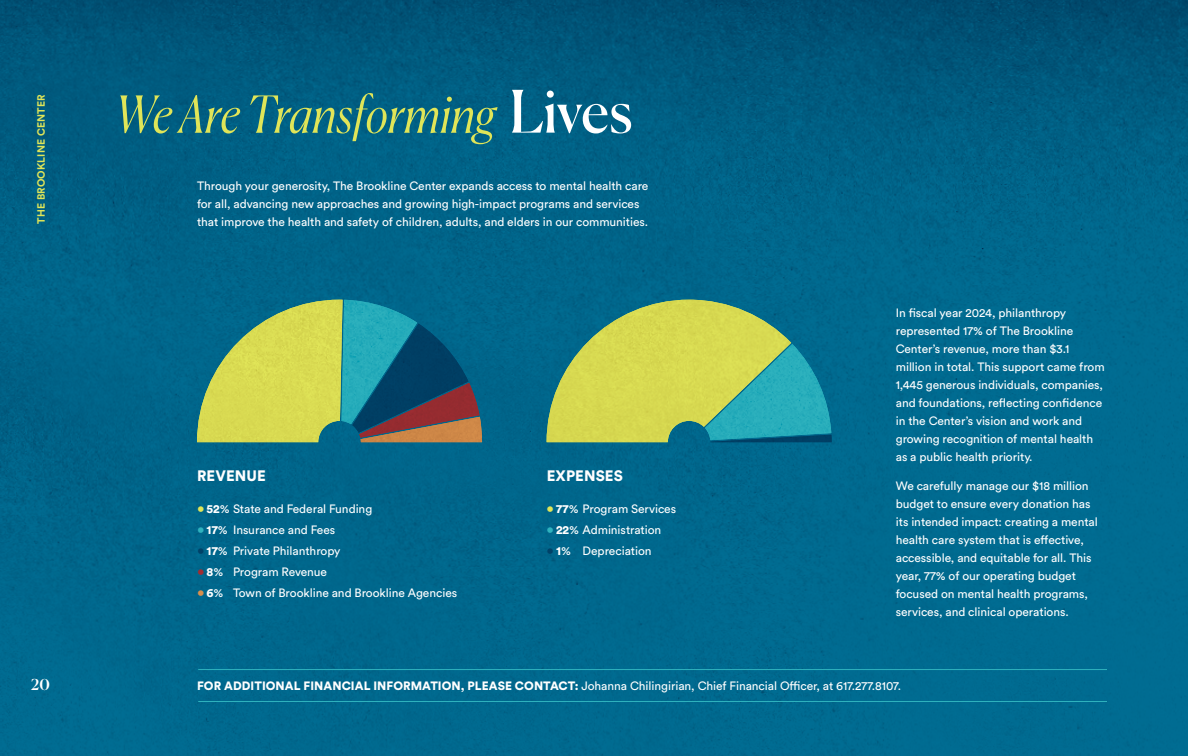
<style>
.page{position:relative;width:1188px;height:756px;background:#fff}
.page>*{position:absolute;margin:0;border:0;box-sizing:border-box;transform-origin:0 0}
.t1{font:58.5px "Canela";letter-spacing:-.01em;color:#fff}
.t2{font:italic 300 51px "Canela";letter-spacing:-.005em;color:#e0e558}
.t3{font:900 15px "Circular Std";letter-spacing:.005em;color:#fff}
.t4{font:500 15px "Canela";color:#fff}
.t5{font:12px/18px "Circular Std";letter-spacing:-.005em;color:#fff}
.t6{font:700 10.5px "Circular Std";letter-spacing:.01em;color:#e0e558}
.s1{font-size:13.5px;color:#e0e558}
.s2{font-weight:900}
.s3{font-size:13.5px;color:#2fb2be}
.s4{font-size:13.5px;color:#004268}
.s5{font-size:13.5px;color:#9f2d33}
.s6{font-size:13.5px;color:#d88f4d}
</style>
<div class="page">
<img style="left:0;top:0;width:1188px;height:756px">
<svg style="left:197px;top:300px;width:285px;height:142px"></svg>
<img style="left:352px;top:324px;width:116px;height:109px">
<svg style="left:791px;top:300px;width:41px;height:142px"></svg>
<img style="left:547px;top:300px;width:244px;height:142px">
<hr style="left:198px;top:669px;width:909px;height:1px;background:#2fb2be">
<hr style="left:198px;top:701px;width:909px;height:1px;background:#2fb2be">
<p class="t6" style="left:34px;top:224px;width:131px;rotate:-90deg">THE BROOKLINE CENTER</p>
<h1 class="t1" style="left:509px;top:66px;width:125px">Lives</h1>
<h2 class="t2" style="left:116px;top:74px;width:381px">We Are Transforming</h2>
<p class="t5" style="left:197px;top:177px;width:453px">Through your generosity, The Brookline Center expands access to mental health care for all, advancing new approaches and growing high-impact programs and services that improve the health and safety of children, adults, and elders in our communities.</p>
<p class="t3" style="left:197px;top:466px;width:70px">REVENUE</p>
<p class="t5" style="left:197px;top:500px;width:177px"><span class="s1">•</span> <span class="s2">52</span>% State and Federal Funding</p>
<p class="t5" style="left:197px;top:521px;width:140px"><span class="s3">•</span> <span class="s2">17</span>% Insurance and Fees</p>
<p class="t5" style="left:197px;top:542px;width:145px"><span class="s4">•</span> <span class="s2">17</span>% Private Philanthropy</p>
<p class="t5" style="left:197px;top:563px;width:132px"><span class="s5">•</span> <span class="s2">8</span>% Program Revenue</p>
<p class="t5" style="left:197px;top:584px;width:262px"><span class="s6">•</span> <span class="s2">6</span>% Town of Brookline and Brookline Agencies</p>
<p class="t3" style="left:547px;top:466px;width:78px">EXPENSES</p>
<p class="t5" style="left:547px;top:500px;width:131px"><span class="s1">•</span> <span class="s2">77</span>% Program Services</p>
<p class="t5" style="left:547px;top:521px;width:116px"><span class="s3">•</span> <span class="s2">22</span>% Administration</p>
<p class="t5" style="left:547px;top:542px;width:107px"><span class="s4">•</span> <span class="s2">1</span>% Depreciation</p>
<p class="t5" style="left:896px;top:304px;width:210px">In fiscal year 2024, philanthropy represented 17% of The Brookline Center’s revenue, more than $3.1 million in total. This support came from 1,445 generous individuals, companies, and foundations, reflecting confidence in the Center’s vision and work and growing recognition of mental health as a public health priority.</p>
<p class="t5" style="left:896px;top:477px;width:204px">We carefully manage our $18 million budget to ensure every donation has its intended impact: creating a mental health care system that is effective, accessible, and equitable for all. This year, 77% of our operating budget focused on mental health programs, services, and clinical operations.</p>
<p class="t4" style="left:31px;top:673px;width:20px">20</p>
<p class="t5" style="left:197px;top:677px;width:705px"><span class="s2">FOR ADDITIONAL FINANCIAL INFORMATION, PLEASE CONTACT:</span> Johanna Chilingirian, Chief Financial Officer, at 617.277.8107.</p>
</div>
